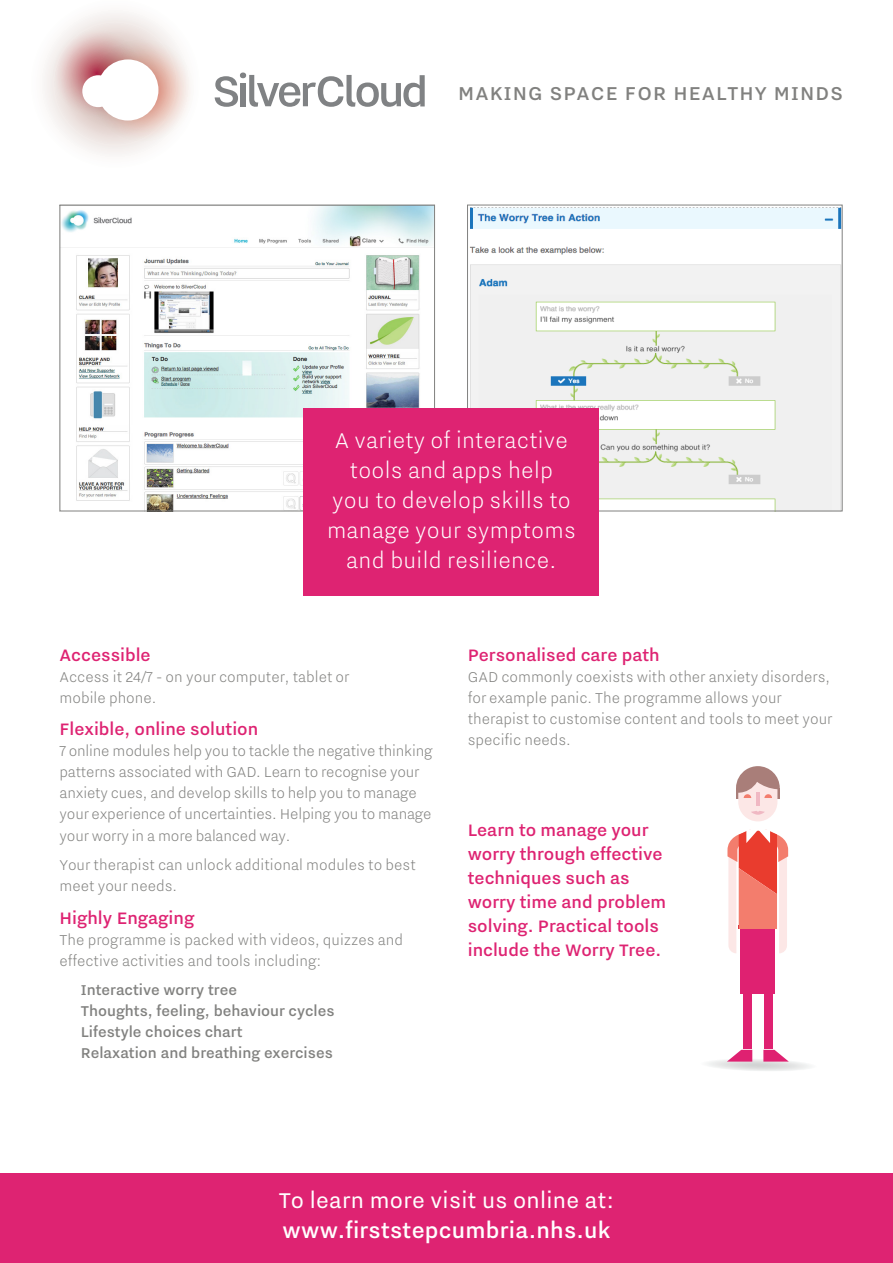
<style>
.page{position:relative;width:893px;height:1263px;background:#fff}
.page>*{position:absolute;margin:0;border:0;box-sizing:border-box;transform-origin:0 0}
.t1{font:300 27px/30px "Nitti Grotesk";letter-spacing:.01em;color:#fff;text-align:center}
.t2{font:27px "Nitti Grotesk";letter-spacing:.01em;color:#fff}
.t3{font:500 27px "Nitti Grotesk";letter-spacing:.01em;color:#fff}
.t4{font:500 23.55px "Nitti Grotesk";letter-spacing:.05em;color:#81817f}
.t5{font:500 21px/24px "Nitti Grotesk";color:#de2372}
.t6{font:300 18px/21px "Nitti Grotesk";color:#81817f}
.t7{font:500 18px "Nitti Grotesk";color:#81817f}
</style>
<div class="page">
<div style="left:0;top:1174px;width:893px;height:89px;background:#de2372"></div>
<svg style="left:741px;top:1048px;width:12px;height:2px"></svg>
<div style="left:743px;top:937px;width:9px;height:111px;background:#df2171"></div>
<svg style="left:763px;top:1048px;width:12px;height:2px"></svg>
<div style="left:764px;top:937px;width:9px;height:111px;background:#df2171"></div>
<svg style="left:707px;top:1050px;width:103px;height:21px"></svg>
<div style="left:741px;top:927px;width:34px;height:67px;background:#df2171"></div>
<div style="left:738px;top:769px;width:39px;height:52px;background:#fce7e6;border-radius:20px"></div>
<svg style="left:736px;top:766px;width:44px;height:49px"></svg>
<svg style="left:727px;top:829px;width:61px;height:124px"></svg>
<svg style="left:215px;top:73px;width:210px;height:34px"></svg>
<svg style="left:44px;top:13px;width:134px;height:142px"></svg>
<svg style="left:90px;top:37px;width:105px;height:106px;background:#e6cbc5"></svg>
<div style="left:97px;top:59px;width:61px;height:62px;background:#fff;border-radius:50%"></div>
<div style="left:82px;top:75px;width:32px;height:32px;background:#fff;border-radius:50%"></div>
<img style="left:62px;top:207px;width:371px;height:302px">
<img style="left:469px;top:207px;width:371px;height:302px">
<div style="left:303px;top:408px;width:296px;height:187px;background:#de2372"></div>
<p class="t4" style="left:458px;top:81px;width:386px">MAKING SPACE FOR HEALTHY MINDS</p>
<p class="t1" style="left:327px;top:425px;width:250px">A variety of interactive tools and apps help<br>you to develop skills to manage your symptoms and build resilience.</p>
<p class="t5" style="left:60px;top:643px;width:93px">Accessible</p>
<p class="t6" style="left:60px;top:666px;width:292px">Access it 24/7 - on your computer, tablet or mobile phone.</p>
<p class="t5" style="left:60px;top:717px;width:200px">Flexible, online solution</p>
<p class="t6" style="left:60px;top:741px;width:375px">7 online modules help you to tackle the negative thinking patterns associated with GAD. Learn to recognise your anxiety cues, and develop skills to help you to manage your experience of uncertainties. Helping you to manage your worry in a more balanced way.</p>
<p class="t6" style="left:60px;top:854px;width:358px">Your therapist can unlock additional modules to best meet your needs.</p>
<p class="t5" style="left:60px;top:905px;width:136px">Highly Engaging</p>
<p class="t6" style="left:60px;top:929px;width:345px">The programme is packed with videos, quizzes and effective activities and tools including:</p>
<p class="t7" style="left:81px;top:981px;width:158px">Interactive worry tree</p>
<p class="t7" style="left:81px;top:1002px;width:255px">Thoughts, feeling, behaviour cycles</p>
<p class="t7" style="left:81px;top:1023px;width:163px">Lifestyle choices chart</p>
<p class="t7" style="left:81px;top:1044px;width:254px">Relaxation and breathing exercises</p>
<p class="t5" style="left:468px;top:643px;width:193px">Personalised care path</p>
<p class="t6" style="left:468px;top:666px;width:366px">GAD commonly coexists with other anxiety disorders, for example panic. The programme allows your therapist to customise content and tools to meet your specific needs.</p>
<p class="t5" style="left:468px;top:818px;width:200px">Learn to manage your worry through effective techniques such as worry time and problem solving. Practical tools include the Worry Tree.</p>
<p class="t2" style="left:279px;top:1187px;width:337px">To learn more visit us online at:</p>
<p class="t3" style="left:283px;top:1216px;width:329px">www.firststepcumbria.nhs.uk</p>
</div>
